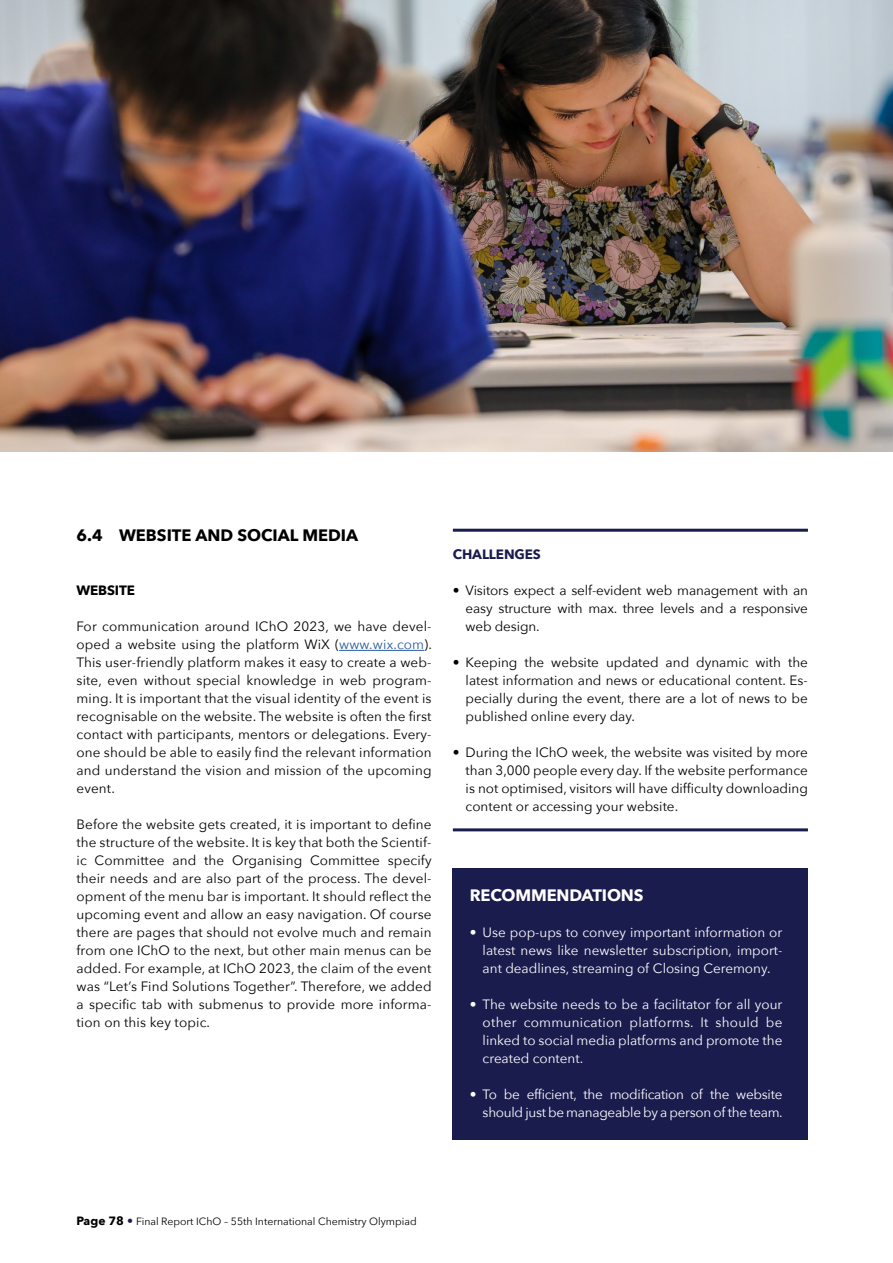
<style>
.page{position:relative;width:893px;height:1263px;background:#fff}
.page>*{position:absolute;margin:0;border:0;box-sizing:border-box;transform-origin:0 0}
.Untertitel{font:700 16.5px "Avenir Next";color:#000}
.recommendations_tite{font:700 16.5px "Avenir Next";letter-spacing:-.01em;color:#fff}
.Paragraph{font:13.5px/18px "Avenir Next";color:#000;text-align:justify}
.t1{font:13.5px/18px "Avenir Next";letter-spacing:-.005em;color:#fff;text-align:justify}
.Challenges_Titel{font:700 13.5px "Avenir Next";letter-spacing:-.01em;color:#1b1c4e}
.Zwischentitelchen{font:700 13.5px "Avenir Next";letter-spacing:-.01em;color:#000}
.t2{font:10.5px "Avenir Next";color:#000}
.s1{color:#275b9b}
.s2{font-weight:700;font-size:12px}
.s3{font-size:12px;color:#1b1c4e}
</style>
<div class="page">
<img style="left:0;top:0;width:893px;height:451px">
<hr style="left:339px;top:650px;width:85px;height:1px;background:#275b9b">
<hr style="left:453px;top:529px;width:355px;height:3px;background:#1b1c4e">
<hr style="left:453px;top:828px;width:355px;height:3px;background:#1b1c4e">
<div style="left:453px;top:868px;width:355px;height:56px;background:#1b1c4e"></div>
<div style="left:453px;top:911px;width:355px;height:84px;background:#1b1c4e"></div>
<div style="left:453px;top:983px;width:355px;height:102px;background:#1b1c4e"></div>
<div style="left:453px;top:1073px;width:355px;height:66px;background:#1b1c4e"></div>
<p class="Untertitel" style="left:77px;top:521px;width:283px">6.4 WEBSITE AND SOCIAL MEDIA</p>
<p class="Zwischentitelchen" style="left:77px;top:579px;width:60px">WEBSITE</p>
<p class="Paragraph" style="left:77px;top:617px;width:357px">For communication around IChO 2023, we have devel&shy;oped a website using the platform WiX (<span class="s1">www.wix.com</span>).<br>This user-friendly platform makes it easy to create a web&shy;site, even without special knowledge in web program&shy;ming. It is important that the visual identity of the event is recognisable on the website. The website is often the first contact with participants, mentors or delegations. Every&shy;one should be able to easily find the relevant information and understand the vision and mission of the upcoming event.</p>
<p class="Paragraph" style="left:77px;top:815px;width:357px">Before the website gets created, it is important to define the structure of the website. It is key that both the Scientif&shy;ic Committee and the Organising Committee specify their needs and are also part of the process. The devel&shy;opment of the menu bar is important. It should reflect the upcoming event and allow an easy navigation. Of course there are pages that should not evolve much and remain from one IChO to the next, but other main menus can be added. For example, at IChO 2023, the claim of the event was “Let’s Find Solutions Together”. Therefore, we added a specific tab with submenus to provide more informa&shy;tion on this key topic.</p>
<p class="Challenges_Titel" style="left:453px;top:543px;width:89px">CHALLENGES</p>
<p class="Paragraph" style="left:466px;top:581px;width:344px;text-indent:-13px">• Visitors expect a self-evident web management with an easy structure with max. three levels and a responsive web design.</p>
<p class="Paragraph" style="left:466px;top:653px;width:344px;text-indent:-13px">• Keeping the website updated and dynamic with the latest information and news or educational content. Es&shy;pecially during the event, there are a lot of news to be published online every day.</p>
<p class="Paragraph" style="left:466px;top:743px;width:344px;text-indent:-13px">• During the IChO week, the website was visited by more than 3,000 people every day. If the website performance is not optimised, visitors will have difficulty downloading content or accessing your website.</p>
<p class="recommendations_tite" style="left:470px;top:881px;width:175px">RECOMMENDATIONS</p>
<p class="t1" style="left:483px;top:923px;width:301px;text-indent:-13px">• Use pop-ups to convey important information or latest news like newsletter subscription, import&shy;ant deadlines, streaming of Closing Ceremony.</p>
<p class="t1" style="left:483px;top:995px;width:301px;text-indent:-13px">• The website needs to be a facilitator for all your other communication platforms. It should be linked to social media platforms and promote the created content.</p>
<p class="t1" style="left:470px;top:1085px;width:314px;text-align:right">• To be efficient, the modification of the website should just be manageable by a person of the team.</p>
<p class="t2" style="left:77px;top:1213px;width:342px"><span class="s2">Page 78</span> <span class="s3">•</span> Final Report IChO – 55th International Chemistry Olympiad</p>
</div>
